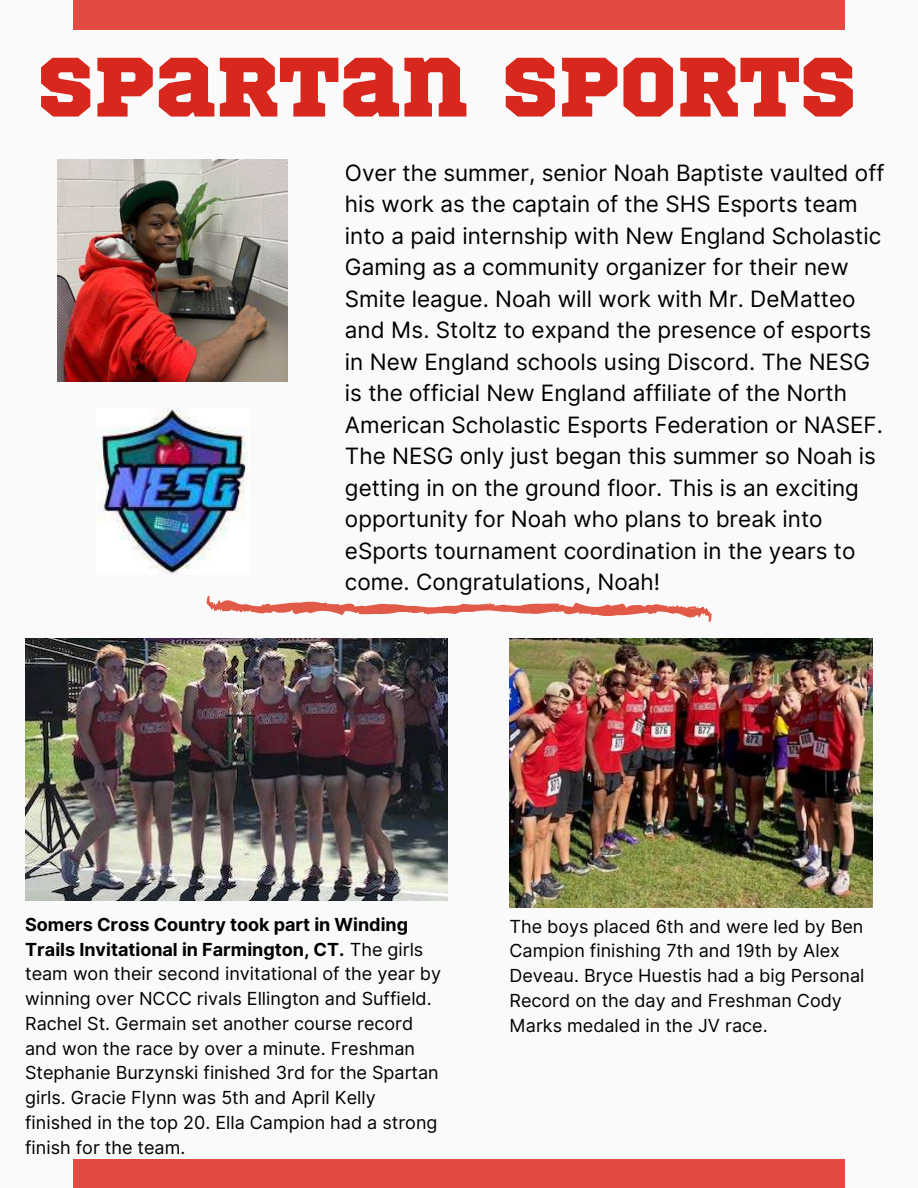
<style>
.page{position:relative;width:918px;height:1188px;background:#fafafa}
.page>*{position:absolute;margin:0;border:0;box-sizing:border-box;transform-origin:0 0}
.t1{font:84px "Sports World";color:#d8281e}
.t2{font:22.5px/31.5px "Inter";color:#000}
.t3{font:18px/24.8px "Inter";color:#000}
.s1{font-weight:700}
</style>
<div class="page">
<div style="left:73px;top:0;width:772px;height:30px;background:#e24b42"></div>
<div style="left:73px;top:1159px;width:772px;height:29px;background:#e24b42"></div>
<img style="left:58px;top:159px;width:229px;height:222px">
<svg style="left:206px;top:596px;width:506px;height:26px"></svg>
<img style="left:25px;top:639px;width:422px;height:262px">
<img style="left:510px;top:639px;width:363px;height:268px">
<img style="left:96px;top:409px;width:152px;height:165px">
<h1 class="t1" style="left:38px;top:49px;width:820px">SPARTAN SPORTS</h1>
<p class="t2" style="left:345px;top:157px;width:541px">Over the summer, senior Noah Baptiste vaulted off his work as the captain of the SHS Esports team into a paid internship with New England Scholastic Gaming as a community organizer for their new Smite league. Noah will work with Mr. DeMatteo and Ms. Stoltz to expand the presence of esports in New England schools using Discord. The NESG is the official New England affiliate of the North American Scholastic Esports Federation or NASEF.<br>The NESG only just began this summer so Noah is getting in on the ground floor. This is an exciting opportunity for Noah who plans to break into eSports tournament coordination in the years to come. Congratulations, Noah!</p>
<p class="t3" style="left:25px;top:912px;width:417px"><span class="s1">Somers Cross Country took part in Winding Trails Invitational in Farmington, CT.</span> The girls team won their second invitational of the year by winning over NCCC rivals Ellington and Suffield.<br>Rachel St. Germain set another course record and won the race by over a minute. Freshman Stephanie Burzynski finished 3rd for the Spartan girls. Gracie Flynn was 5th and April Kelly finished in the top 20. Ella Campion had a strong finish for the team.</p>
<p class="t3" style="left:510px;top:914px;width:356px">The boys placed 6th and were led by Ben Campion finishing 7th and 19th by Alex Deveau. Bryce Huestis had a big Personal Record on the day and Freshman Cody Marks medaled in the JV race.</p>
</div>
